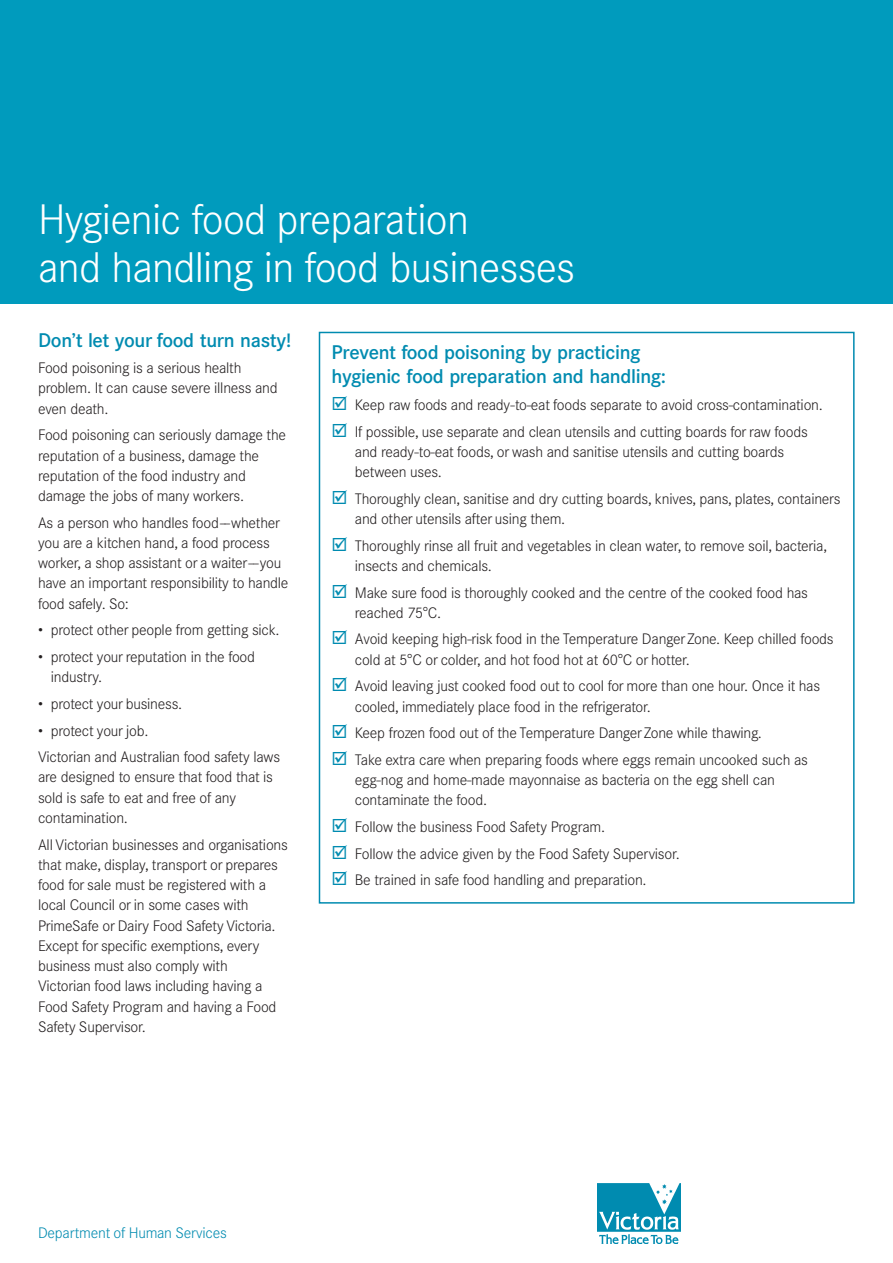
<style>
.page{position:relative;width:893px;height:1263px;background:#fff}
.page>*{position:absolute;margin:0;border:0;box-sizing:border-box;transform-origin:0 0}
.t1{font:300 42px/48px "Corporate SBQ";letter-spacing:-.015em;color:#fff}
.t2{font:500 19.5px/24px "Corporate SBQ";letter-spacing:-.02em;color:#008bb0}
.t3{font:300 15px/20.2px "Corporate SBQ";letter-spacing:-.015em;color:#231f20}
.t4{font:300 15px "Corporate SBQ";letter-spacing:-.015em;color:#008bb0}
</style>
<div class="page">
<div style="left:319px;top:332px;width:535px;height:572px;border:2px solid #008bb0"></div>
<img style="left:597px;top:1184px;width:83px;height:60px">
<div style="left:0;top:0;width:893px;height:304px;background:#009bbd"></div>
<h1 class="t1" style="left:38px;top:199px;width:538px">Hygienic food preparation<br>and handling in food businesses</h1>
<h2 class="t2" style="left:38px;top:329px;width:255px">Don’t let your food turn nasty!</h2>
<p class="t3" style="left:38px;top:359px;width:241px">Food poisoning is a serious health problem. It can cause severe illness and even death.</p>
<p class="t3" style="left:38px;top:426px;width:250px">Food poisoning can seriously damage the reputation of a business, damage the reputation of the food industry and damage the jobs of many workers.</p>
<p class="t3" style="left:38px;top:514px;width:252px">As a person who handles food––whether you are a kitchen hand, a food process worker, a shop assistant or a waiter––you have an important responsibility to handle food safely. So:</p>
<p class="t3" style="left:38px;top:621px;width:243px">• protect other people from getting sick.</p>
<p class="t3" style="left:51px;top:648px;width:206px;text-indent:-13px">• protect your reputation in the food industry.</p>
<p class="t3" style="left:38px;top:695px;width:146px">• protect your business.</p>
<p class="t3" style="left:38px;top:718px;width:243px;line-height:26.7px">• protect your job.<br>Victorian and Australian food safety laws</p>
<p class="t3" style="left:38px;top:768px;width:236px">are designed to ensure that food that is sold is safe to eat and free of any contamination.</p>
<p class="t3" style="left:38px;top:835px;width:251px">All Victorian businesses and organisations that make, display, transport or prepares food for sale must be registered with a local Council or in some cases with PrimeSafe or Dairy Food Safety Victoria.<br>Except for specific exemptions, every business must also comply with<br>Victorian food laws including having a Food Safety Program and having a Food Safety Supervisor.</p>
<h2 class="t2" style="left:331px;top:342px;width:336px">Prevent food poisoning by practicing hygienic food preparation and handling:</h2>
<p class="t3" style="left:355px;top:393px;width:469px;line-height:26.7px">Keep raw foods and ready-to-eat foods separate to avoid cross-contamination.<br>If possible, use separate and clean utensils and cutting boards for raw foods</p>
<p class="t3" style="left:355px;top:443px;width:431px">and ready-to-eat foods, or wash and sanitise utensils and cutting boards between uses.</p>
<p class="t3" style="left:355px;top:490px;width:487px">Thoroughly clean, sanitise and dry cutting boards, knives, pans, plates, containers and other utensils after using them.</p>
<p class="t3" style="left:355px;top:536px;width:474px">Thoroughly rinse all fruit and vegetables in clean water, to remove soil, bacteria, insects and chemicals.</p>
<p class="t3" style="left:355px;top:583px;width:455px">Make sure food is thoroughly cooked and the centre of the cooked food has reached 75°C.</p>
<p class="t3" style="left:355px;top:630px;width:480px">Avoid keeping high-risk food in the Temperature DangerZone. Keep chilled foods cold at 5°C or colder, and hot food hot at 60°C or hotter.</p>
<p class="t3" style="left:355px;top:677px;width:467px">Avoid leaving just cooked food out to cool for more than one hour. Once it has cooled, immediately place food in the refrigerator.</p>
<p class="t3" style="left:355px;top:721px;width:454px;line-height:26.7px">Keep frozen food out of the Temperature DangerZone while thawing.<br>Take extra care when preparing foods where eggs remain uncooked such as</p>
<p class="t3" style="left:355px;top:771px;width:421px">egg-nog and home-made mayonnaise as bacteria on the egg shell can contaminate the food.</p>
<p class="t3" style="left:355px;top:815px;width:326px;line-height:26.7px">Follow the business Food Safety Program.<br>Follow the advice given by the Food Safety Supervisor.<br>Be trained in safe food handling and preparation.</p>
<p class="t4" style="left:38px;top:1227px;width:190px">Department of Human Services</p>
</div>
